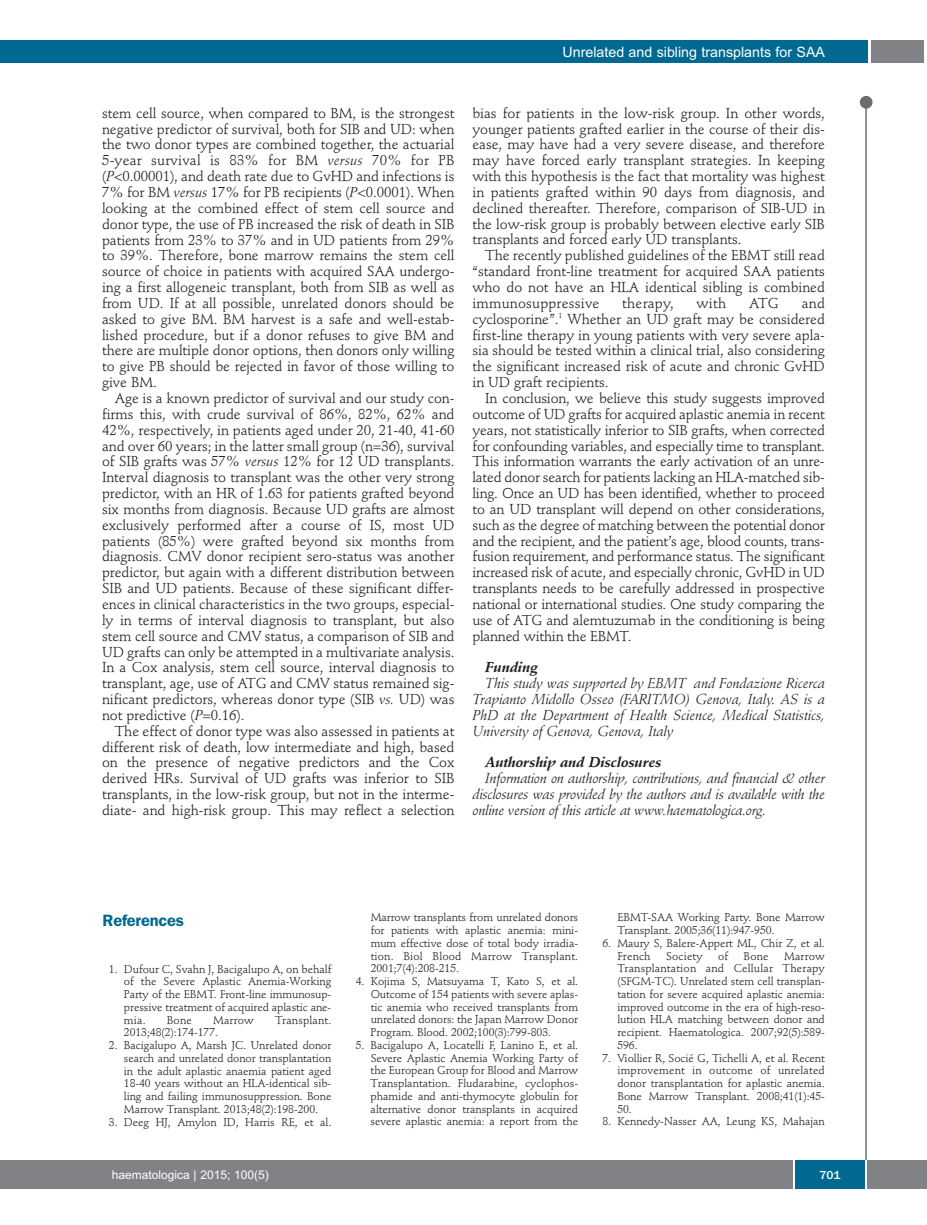
<style>
.page{position:relative;width:927px;height:1225px;background:#fff}
.page>*{position:absolute;margin:0;border:0;box-sizing:border-box;transform-origin:0 0}
.t1{font:600 16.5px "Franklin Gothic";letter-spacing:-.01em;color:#006991}
.t2{font:14.25px/15.9px "Stempel Schneidler";letter-spacing:-.005em;color:#231f20;text-align:justify}
.t3{font:italic 14.25px/15.9px "Stempel Schneidler";letter-spacing:-.01em;color:#231f20;text-align:justify}
.t4{font:14.25px "Arial";color:#fff}
.t5{font:italic 700 14.25px "Stempel Schneidler";letter-spacing:-.005em;color:#231f20}
.t6{font:14.25px "Stempel Schneidler";letter-spacing:.015em;color:#231f20}
.t7{font:12px "Arial";color:#fff}
.t8{font:500 12px "Franklin Gothic";color:#fff}
.t9{font:11.25px/12.8px "Stempel Schneidler";letter-spacing:-.005em;color:#231f20;text-align:justify}
.t10{font:11.25px "Stempel Schneidler";letter-spacing:.015em;color:#231f20}
.s1{font-style:italic}
</style>
<div class="page">
<div style="left:860px;top:96px;width:12px;height:13px;background:#6c6d70;border-radius:50%"></div>
<hr style="left:865px;top:98px;width:2px;height:1062px;background:#6c6d70">
<div style="left:871px;top:40px;width:52px;height:22px;background:#808285"></div>
<div style="left:18px;top:40px;width:849px;height:22px;background:#006991"></div>
<div style="left:17px;top:1160px;width:910px;height:28px;background:#808285"></div>
<div style="left:795px;top:1160px;width:70px;height:28px;background:#006991"></div>
<hr style="left:793px;top:1160px;width:2px;height:28px;background:#fff">
<hr style="left:865px;top:1160px;width:2px;height:28px;background:#fff">
<div style="left:0;top:40px;width:19px;height:22px;background:#006991"></div>
<div style="left:0;top:1160px;width:18px;height:28px;background:#808285"></div>
<p class="t4" style="left:562px;top:44px;width:264px">Unrelated and sibling transplants for SAA</p>
<p class="t2" style="left:102px;top:106px;width:354px">stem cell source, when compared to BM, is the strongest negative predictor of survival, both for SIB and UD: when the two donor types are combined together, the actuarial 5-year survival is 83% for BM <span class="s1">versus</span> 70% for PB (<span class="s1">P</span>&lt;0.00001), and death rate due to GvHD and infections is 7% for BM <span class="s1">versus</span> 17% for PB recipients (<span class="s1">P</span>&lt;0.0001). When looking at the combined effect of stem cell source and donor type, the use of PB increased the risk of death in SIB patients from 23% to 37% and in UD patients from 29% to 39%. Therefore, bone marrow remains the stem cell source of choice in patients with acquired SAA undergo&shy;ing a first allogeneic transplant, both from SIB as well as from UD. If at all possible, unrelated donors should be asked to give BM. BM harvest is a safe and well-estab&shy;lished procedure, but if a donor refuses to give BM and there are multiple donor options, then donors only willing to give PB should be rejected in favor of those willing to give BM.</p>
<p class="t2" style="left:102px;top:391px;width:354px;text-indent:13px">Age is a known predictor of survival and our study con&shy;firms this, with crude survival of 86%, 82%, 62% and 42%, respectively, in patients aged under 20, 21-40, 41-60 and over 60 years; in the latter small group (n=36), survival of SIB grafts was 57% <span class="s1">versus</span> 12% for 12 UD transplants.<br>Interval diagnosis to transplant was the other very strong predictor, with an HR of 1.63 for patients grafted beyond six months from diagnosis. Because UD grafts are almost exclusively performed after a course of IS, most UD patients (85%) were grafted beyond six months from diagnosis. CMV donor recipient sero-status was another predictor, but again with a different distribution between SIB and UD patients. Because of these significant differ&shy;ences in clinical characteristics in the two groups, especial&shy;ly in terms of interval diagnosis to transplant, but also stem cell source and CMV status, a comparison of SIB and UD grafts can only be attempted in a multivariate analysis.<br>In a Cox analysis, stem cell source, interval diagnosis to transplant, age, use of ATG and CMV status remained sig&shy;nificant predictors, whereas donor type (SIB <span class="s1">vs.</span> UD) was not predictive (<span class="s1">P</span>=0.16).</p>
<p class="t2" style="left:102px;top:724px;width:354px;text-indent:13px">The effect of donor type was also assessed in patients at different risk of death, low intermediate and high, based on the presence of negative predictors and the Cox derived HRs. Survival of UD grafts was inferior to SIB transplants, in the low-risk group, but not in the interme&shy;diate- and high-risk group. This may reflect a selection</p>
<p class="t2" style="left:472px;top:106px;width:354px">bias for patients in the low-risk group. In other words, younger patients grafted earlier in the course of their dis&shy;ease, may have had a very severe disease, and therefore may have forced early transplant strategies. In keeping with this hypothesis is the fact that mortality was highest in patients grafted within 90 days from diagnosis, and declined thereafter. Therefore, comparison of SIB-UD in the low-risk group is probably between elective early SIB transplants and forced early UD transplants.</p>
<p class="t2" style="left:472px;top:249px;width:354px;text-indent:13px">The recently published guidelines of the EBMT still read “standard front-line treatment for acquired SAA patients who do not have an HLA identical sibling is combined immunosuppressive</p>
<p class="t2" style="left:472px;top:296px;width:354px;text-indent:329px">and cyclosporine”.<sup>1</sup> Whether an UD graft may be considered first-line therapy in young patients with very severe apla&shy;sia should be tested within a clinical trial, also considering the significant increased risk of acute and chronic GvHD in UD graft recipients.</p>
<p class="t2" style="left:472px;top:391px;width:354px;text-indent:13px">In conclusion, we believe this study suggests improved outcome of UD grafts for acquired aplastic anemia in recent years, not statistically inferior to SIB grafts, when corrected for confounding variables, and especially time to transplant.<br>This information warrants the early activation of an unre&shy;lated donor search for patients lacking an HLA-matched sib&shy;ling. Once an UD has been identified, whether to proceed to an UD transplant will depend on other considerations, such as the degree of matching between the potential donor and the recipient, and the patient’s age, blood counts, trans&shy;fusion requirement, and performance status. The significant increased risk of acute, and especially chronic, GvHD in UD transplants needs to be carefully addressed in prospective national or international studies. One study comparing the use of ATG and alemtuzumab in the conditioning is being planned within the EBMT.</p>
<p class="t5" style="left:485px;top:661px;width:54px">Funding</p>
<p class="t3" style="left:472px;top:677px;width:354px;text-indent:13px">This study was supported by EBMT and Fondazione Ricerca Trapianto Midollo Osseo (FARITMO) Genova, Italy. AS is a PhD at the Department of Health Science, Medical Statistics, University of Genova, Genova, Italy</p>
<p class="t5" style="left:485px;top:756px;width:178px">Authorship and Disclosures</p>
<p class="t3" style="left:472px;top:772px;width:354px;text-indent:13px">Information on authorship, contributions, and financial &amp; other disclosures was provided by the authors and is available with the online version of this article at www.haematologica.org.</p>
<p class="t6" style="left:622px;top:297px;width:53px">therapy,</p>
<p class="t2" style="left:697px;top:296px;width:31px">with</p>
<p class="t2" style="left:749px;top:296px;width:31px">ATG</p>
<p class="t1" style="left:103px;top:914px;width:83px">References</p>
<p class="t9" style="left:124px;top:963px;width:209px;text-indent:-15px">1. Dufour C, Svahn J, Bacigalupo A, on behalf of the Severe Aplastic Anemia-Working Party of the EBMT. Front-line immunosup&shy;pressive treatment of acquired aplastic ane&shy;mia.</p>
<p class="t9" style="left:167px;top:1014px;width:27px">Bone</p>
<p class="t9" style="left:213px;top:1014px;width:42px">Marrow</p>
<p class="t10" style="left:275px;top:1015px;width:58px">Transplant.</p>
<p class="t9" style="left:124px;top:1027px;width:96px">2013;48(2):174-177.</p>
<p class="t9" style="left:124px;top:1040px;width:209px;text-indent:-15px">2. Bacigalupo A, Marsh JC. Unrelated donor search and unrelated donor transplantation in the adult aplastic anaemia patient aged 18-40 years without an HLA-identical sib&shy;ling and failing immunosuppression. Bone Marrow Transplant. 2013;48(2):198-200.</p>
<p class="t9" style="left:109px;top:1116px;width:224px">3. Deeg HJ, Amylon ID, Harris RE, et al.</p>
<p class="t9" style="left:371px;top:912px;width:209px">Marrow transplants from unrelated donors for patients with aplastic anemia: mini&shy;mum effective dose of total body irradia&shy;tion. Biol Blood Marrow Transplant.<br>2001;7(4):208-215.</p>
<p class="t9" style="left:371px;top:976px;width:209px;text-indent:-15px">4. Kojima S, Matsuyama T, Kato S, et al.<br>Outcome of 154 patients with severe aplas&shy;tic anemia who received transplants from unrelated donors: the Japan Marrow Donor Program. Blood. 2002;100(3):799-803.</p>
<p class="t9" style="left:371px;top:1039px;width:209px;text-indent:-15px">5. Bacigalupo A, Locatelli F, Lanino E, et al.<br>Severe Aplastic Anemia Working Party of the European Group for Blood and Marrow Transplantation. Fludarabine, cyclophos&shy;phamide and anti-thymocyte globulin for alternative donor transplants in acquired severe aplastic anemia: a report from the</p>
<p class="t9" style="left:617px;top:912px;width:209px">EBMT-SAA Working Party. Bone Marrow<br>Transplant. 2005;36(11):947-950.</p>
<p class="t9" style="left:617px;top:937px;width:209px;text-indent:-15px">6. Maury S, Balere-Appert ML, Chir Z, et al.<br>French</p>
<p class="t10" style="left:666px;top:951px;width:38px">Society</p>
<p class="t9" style="left:718px;top:950px;width:12px">of</p>
<p class="t9" style="left:744px;top:950px;width:27px">Bone</p>
<p class="t9" style="left:617px;top:950px;width:209px;text-indent:167px">Marrow Transplantation and Cellular Therapy (SFGM-TC). Unrelated stem cell transplan&shy;tation for severe acquired aplastic anemia: improved outcome in the era of high-reso&shy;lution HLA matching between donor and recipient. Haematologica. 2007;92(5):589- 596.</p>
<p class="t9" style="left:617px;top:1052px;width:209px;text-indent:-15px">7. Viollier R, Socié G, Tichelli A, et al. Recent improvement in outcome of unrelated donor transplantation for aplastic anemia.<br>Bone Marrow Transplant. 2008;41(1):45- 50.</p>
<p class="t9" style="left:602px;top:1116px;width:224px">8. Kennedy-Nasser AA, Leung KS, Mahajan</p>
<p class="t7" style="left:112px;top:1167px;width:158px">haematologica | 2015; 100(5)</p>
<p class="t8" style="left:820px;top:1167px;width:22px">701</p>
</div>
